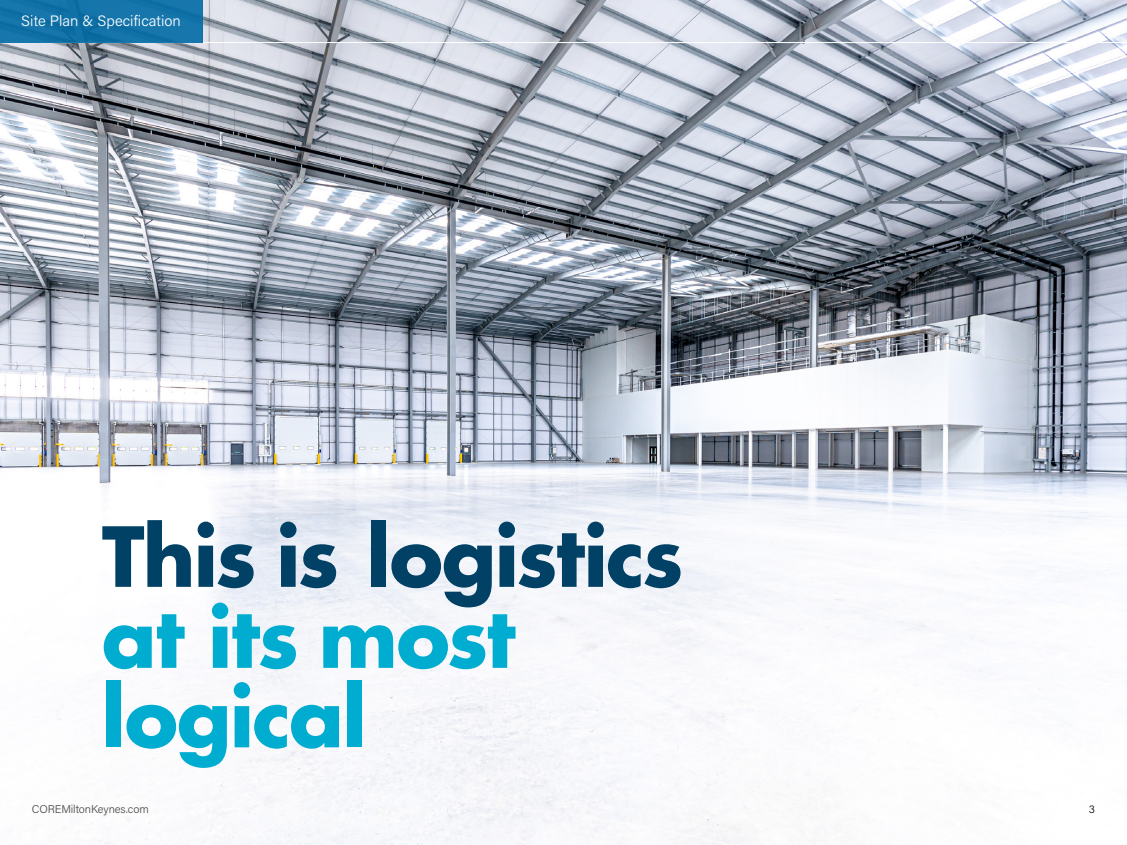
<style>
.page{position:relative;width:1127px;height:845px;background:#fff}
.page>*{position:absolute;margin:0;border:0;box-sizing:border-box;transform-origin:0 0}
.t1{font:700 80.25px/79.3px "Futura Std";letter-spacing:-.02em;color:#00add0}
.t2{font:700 80.25px "Futura Std";letter-spacing:-.025em;color:#004165}
.t3{font:300 15px "Acumin Pro";color:#fff}
.t4{font:300 11.25px "Acumin Pro";letter-spacing:-.01em;color:#4a4a49}
.t5{font:300 11.25px "Acumin Pro";color:#000}
</style>
<div class="page">
<img style="left:0;top:0;width:1127px;height:844px">
<hr style="left:0;top:42px;width:1127px;height:1px;background:#fff">
<hr style="left:202px;top:0;width:1px;height:43px;background:#9d9d9c">
<div style="left:0;top:0;width:202px;height:42px;background:#1575ab"></div>
<p class="t3" style="left:21px;top:10px;width:161px">Site Plan &amp; Specification</p>
<h1 class="t2" style="left:102px;top:503px;width:583px">This is logistics</h1>
<h1 class="t1" style="left:102px;top:596px;width:415px">at its most logical</h1>
<p class="t4" style="left:32px;top:800px;width:118px">COREMiltonKeynes.com</p>
<p class="t5" style="left:1089px;top:800px;width:8px">3</p>
</div>
